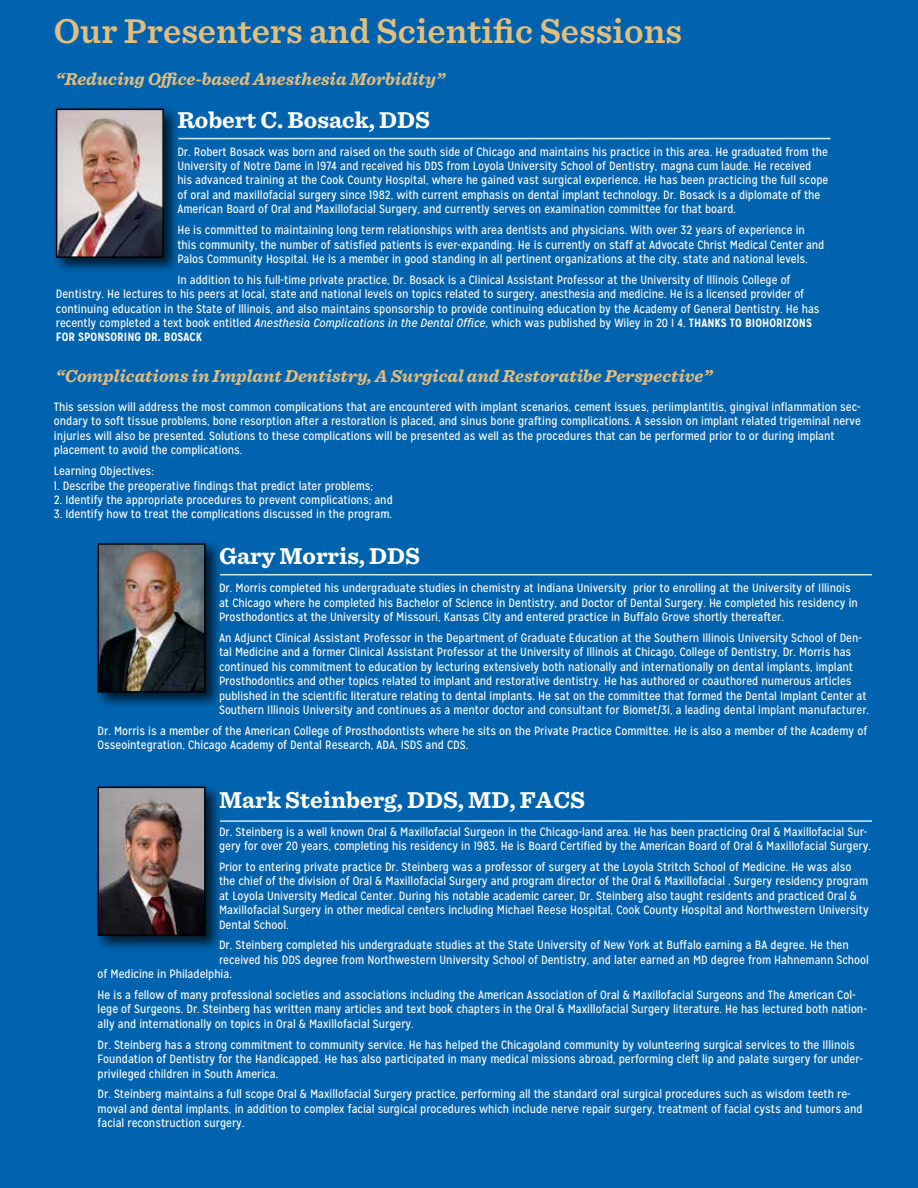
<style>
.page{position:relative;width:918px;height:1188px;background:#0063af}
.page>*{position:absolute;margin:0;border:0;box-sizing:border-box;transform-origin:0 0}
.t1{font:600 36px "Sentinel";color:#e3be7d}
.t2{font:700 24px "Sentinel";color:#fff}
.t3{font:italic 700 18px "Sentinel";color:#e3be7d}
.t4{font:12px/14.4px "Mission Gothic";color:#fff}
.s1{font-style:italic}
.s2{font-weight:700}
</style>
<div class="page">
<div style="left:52px;top:105px;width:128px;height:169px;background:#000;opacity:.75"></div>
<img style="left:59px;top:112px;width:102px;height:143px">
<div style="left:56px;top:109px;width:108px;height:149px;border:2px solid #000"></div>
<div style="left:94px;top:539px;width:128px;height:170px;background:#000;opacity:.75"></div>
<img style="left:101px;top:546px;width:102px;height:144px">
<div style="left:98px;top:543px;width:108px;height:150px;border:2px solid #000"></div>
<div style="left:94px;top:783px;width:128px;height:169px;background:#000;opacity:.75"></div>
<img style="left:101px;top:790px;width:102px;height:143px">
<div style="left:98px;top:787px;width:108px;height:149px;border:2px solid #000"></div>
<hr style="left:178px;top:138px;width:652px;height:1px;background:#d3edf2">
<hr style="left:220px;top:574px;width:652px;height:1px;background:#d3edf2">
<hr style="left:220px;top:820px;width:652px;height:2px;background:#d3edf2">
<h1 class="t1" style="left:54px;top:4px;width:630px">Our Presenters and Scientific Sessions</h1>
<h3 class="t3" style="left:56px;top:64px;width:391px">“Reducing Office-based Anesthesia Morbidity”</h3>
<h2 class="t2" style="left:177px;top:101px;width:254px">Robert C. Bosack, DDS</h2>
<p class="t4" style="left:177px;top:144px;width:652px">Dr. Robert Bosack was born and raised on the south side of Chicago and maintains his practice in this area. He graduated from the University of Notre Dame in 1974 and received his DDS from Loyola University School of Dentistry, magna cum laude. He received his advanced training at the Cook County Hospital, where he gained vast surgical experience. He has been practicing the full scope of oral and maxillofacial surgery since 1982, with current emphasis on dental implant technology. Dr. Bosack is a diplomate of the American Board of Oral and Maxillofacial Surgery, and currently serves on examination committee for that board.</p>
<p class="t4" style="left:177px;top:223px;width:649px">He is committed to maintaining long term relationships with area dentists and physicians. With over 32 years of experience in this community, the number of satisfied patients is ever-expanding. He is currently on staff at Advocate Christ Medical Center and<br>Palos Community Hospital. He is a member in good standing in all pertinent organizations at the city, state and national levels.</p>
<p class="t4" style="left:56px;top:273px;width:765px;text-indent:122px">In addition to his full-time private practice, Dr. Bosack is a Clinical Assistant Professor at the University of Illinois College of Dentistry. He lectures to his peers at local, state and national levels on topics related to surgery, anesthesia and medicine. He is a licensed provider of continuing education in the State of lllinois, and also maintains sponsorship to provide continuing education by the Academy of General Dentistry. He has recently completed a text book entitled <span class="s1">Anesthesia Complications in the Dental Office</span>, which was published by Wiley in 20 I 4. <span class="s2">THANKS TO BIOHORIZONS FOR SPONSORING DR. BOSACK</span></p>
<h3 class="t3" style="left:56px;top:362px;width:658px">“Complications in Implant Dentistry, A Surgical and Restoratibe Perspective”</h3>
<p class="t4" style="left:54px;top:400px;width:808px">This session will address the most common complications that are encountered with implant scenarios, cement issues, periimplantitis, gingival inflammation sec&shy;ondary to soft tissue problems, bone resorption after a restoration is placed, and sinus bone grafting complications. A session on implant related trigeminal nerve injuries will also be presented. Solutions to these complications will be presented as well as the procedures that can be performed prior to or during implant placement to avoid the complications.</p>
<p class="t4" style="left:54px;top:464px;width:101px">Learning Objectives:</p>
<p class="t4" style="left:54px;top:478px;width:321px">1. Describe the preoperative findings that predict later problems;</p>
<p class="t4" style="left:54px;top:493px;width:340px">2. Identify the appropriate procedures to prevent complications; and</p>
<p class="t4" style="left:54px;top:507px;width:340px">3. Identify how to treat the complications discussed in the program.</p>
<h2 class="t2" style="left:219px;top:537px;width:203px">Gary Morris, DDS</h2>
<p class="t4" style="left:219px;top:581px;width:640px">Dr. Morris completed his undergraduate studies in chemistry at Indiana University prior to enrolling at the University of Illinois at Chicago where he completed his Bachelor of Science in Dentistry, and Doctor of Dental Surgery. He completed his residency in<br>Prosthodontics at the University of Missouri, Kansas City and entered practice in Buffalo Grove shortly thereafter.</p>
<p class="t4" style="left:219px;top:631px;width:652px">An Adjunct Clinical Assistant Professor in the Department of Graduate Education at the Southern Illinois University School of Den&shy;tal Medicine and a former Clinical Assistant Professor at the University of Illinois at Chicago, College of Dentistry, Dr. Morris has continued his commitment to education by lecturing extensively both nationally and internationally on dental implants, implant Prosthodontics and other topics related to implant and restorative dentistry. He has authored or coauthored numerous articles published in the scientific literature relating to dental implants. He sat on the committee that formed the Dental Implant Center at Southern Illinois University and continues as a mentor doctor and consultant for Biomet/3i, a leading dental implant manufacturer.</p>
<p class="t4" style="left:98px;top:724px;width:771px">Dr. Morris is a member of the American College of Prosthodontists where he sits on the Private Practice Committee. He is also a member of the Academy of<br>Osseointegration, Chicago Academy of Dental Research, ADA, ISDS and CDS.</p>
<h2 class="t2" style="left:219px;top:781px;width:368px">Mark Steinberg, DDS, MD, FACS</h2>
<p class="t4" style="left:219px;top:824px;width:653px">Dr. Steinberg is a well known Oral &amp; Maxillofacial Surgeon in the Chicago-land area. He has been practicing Oral &amp; Maxillofacial Sur&shy;gery for over 20 years, completing his residency in 1983. He is Board Certified by the American Board of Oral &amp; Maxillofacial Surgery.</p>
<p class="t4" style="left:219px;top:860px;width:651px">Prior to entering private practice Dr. Steinberg was a professor of surgery at the Loyola Stritch School of Medicine. He was also the chief of the division of Oral &amp; Maxillofacial Surgery and program director of the Oral &amp; Maxillofacial . Surgery residency program at Loyola University Medical Center. During his notable academic career, Dr. Steinberg also taught residents and practiced Oral &amp; Maxillofacial Surgery in other medical centers including Michael Reese Hospital, Cook County Hospital and Northwestern University Dental School.</p>
<p class="t4" style="left:219px;top:938px;width:631px">Dr. Steinberg completed his undergraduate studies at the State University of New York at Buffalo earning a BA degree. He then</p>
<p class="t4" style="left:219px;top:953px;width:651px">received his DDS degree from Northwestern University School of Dentistry, and later earned an MD degree from Hahnemann School</p>
<p class="t4" style="left:98px;top:967px;width:136px">of Medicine in Philadelphia.</p>
<p class="t4" style="left:98px;top:988px;width:771px">He is a fellow of many professional societies and associations including the American Association of Oral &amp; Maxillofacial Surgeons and The American Col&shy;lege of Surgeons. Dr. Steinberg has written many articles and text book chapters in the Oral &amp; Maxillofacial Surgery literature. He has lectured both nation&shy;ally and internationally on topics in Oral &amp; Maxillofacial Surgery.</p>
<p class="t4" style="left:98px;top:1037px;width:767px">Dr. Steinberg has a strong commitment to community service. He has helped the Chicagoland community by volunteering surgical services to the Illinois<br>Foundation of Dentistry for the Handicapped. He has also participated in many medical missions abroad, performing cleft lip and palate surgery for under&shy;privileged children in South America.</p>
<p class="t4" style="left:98px;top:1087px;width:767px">Dr. Steinberg maintains a full scope Oral &amp; Maxillofacial Surgery practice, performing all the standard oral surgical procedures such as wisdom teeth re&shy;moval and dental implants, in addition to complex facial surgical procedures which include nerve repair surgery, treatment of facial cysts and tumors and facial reconstruction surgery.</p>
</div>
